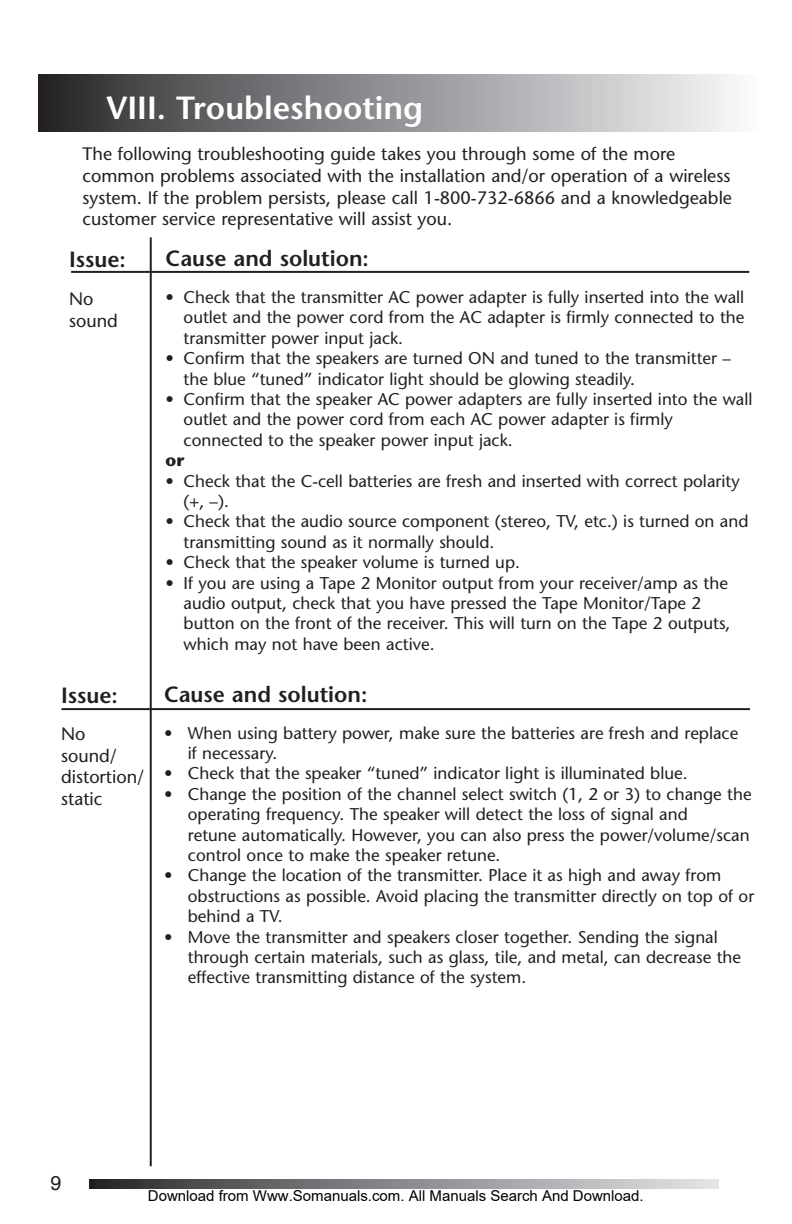
<style>
.page{position:relative;width:792px;height:1224px;background:#fff}
.page>*{position:absolute;margin:0;border:0;box-sizing:border-box;transform-origin:0 0}
.t1{font:600 32px "Stone Sans";color:#fff}
.t2{font:600 22px "Stone Sans";color:#231f20}
.t3{font:20px "Helvetica";color:#231f20}
.t4{font:18px/21.6px "Stone Sans";color:#231f20}
.t5{font:17px/20.4px "Stone Sans";color:#231f20}
.t6{font:700 17px "Stone Sans";color:#231f20}
.t7{font:15px "Arial";color:#000}
</style>
<div class="page">
<svg style="left:90px;top:1179px;width:628px;height:10px;background:#88888b"></svg>
<div style="left:39px;top:74px;width:720px;height:58px;background:linear-gradient(to right,#2b2b2d,#fafbfe)"></div>
<hr style="left:71px;top:271px;width:678px;height:2px;background:#231f20">
<hr style="left:62px;top:708px;width:688px;height:2px;background:#231f20">
<hr style="left:150px;top:237px;width:2px;height:929px;background:#231f20">
<h1 class="t1" style="left:106px;top:88px;width:318px">VIII. Troubleshooting</h1>
<p class="t4" style="left:83px;top:143px;width:651px">The following troubleshooting guide takes you through some of the more common problems associated with the installation and/or operation of a wireless system. If the problem persists, please call 1-800-732-6866 and a knowledgeable customer service representative will assist you.</p>
<p class="t2" style="left:69px;top:246px;width:58px">Issue:</p>
<p class="t4" style="left:69px;top:288px;width:50px">No sound</p>
<p class="t2" style="left:166px;top:245px;width:205px">Cause and solution:</p>
<p class="t5" style="left:184px;top:287px;width:562px;text-align:justify;text-indent:-18px">• Check that the transmitter AC power adapter is fully inserted into the wall outlet and the power cord from the AC adapter is firmly connected to the transmitter power input jack.</p>
<p class="t5" style="left:184px;top:348px;width:549px;text-indent:-18px">• Confirm that the speakers are turned ON and tuned to the transmitter – the blue “tuned” indicator light should be glowing steadily.</p>
<p class="t5" style="left:184px;top:389px;width:570px;text-indent:-18px">• Confirm that the speaker AC power adapters are fully inserted into the wall outlet and the power cord from each AC power adapter is firmly connected to the speaker power input jack.</p>
<p class="t6" style="left:166px;top:450px;width:20px">or</p>
<p class="t5" style="left:184px;top:471px;width:558px;text-indent:-18px">• Check that the C-cell batteries are fresh and inserted with correct polarity (+, –).</p>
<p class="t5" style="left:184px;top:511px;width:566px;text-indent:-18px">• Check that the audio source component (stereo, TV, etc.) is turned on and transmitting sound as it normally should.</p>
<p class="t5" style="left:166px;top:552px;width:356px">• Check that the speaker volume is turned up.</p>
<p class="t5" style="left:184px;top:573px;width:548px;text-indent:-18px">• If you are using a Tape 2 Monitor output from your receiver/amp as the audio output, check that you have pressed the Tape Monitor/Tape 2 button on the front of the receiver. This will turn on the Tape 2 outputs, which may not have been active.</p>
<p class="t2" style="left:61px;top:682px;width:58px">Issue:</p>
<p class="t4" style="left:61px;top:723px;width:85px">No sound/ distortion/ static</p>
<p class="t2" style="left:164px;top:681px;width:205px">Cause and solution:</p>
<p class="t5" style="left:188px;top:722px;width:552px;text-indent:-24px">• When using battery power, make sure the batteries are fresh and replace if necessary.</p>
<p class="t5" style="left:164px;top:763px;width:525px">• Check that the speaker “tuned” indicator light is illuminated blue.</p>
<p class="t5" style="left:188px;top:784px;width:565px;text-indent:-24px">• Change the position of the channel select switch (1, 2 or 3) to change the operating frequency. The speaker will detect the loss of signal and<br>retune automatically. However, you can also press the power/volume/scan control once to make the speaker retune.</p>
<p class="t5" style="left:188px;top:865px;width:568px;text-indent:-24px">• Change the location of the transmitter. Place it as high and away from obstructions as possible. Avoid placing the transmitter directly on top of or behind a TV.</p>
<p class="t5" style="left:188px;top:926px;width:555px;text-indent:-24px">• Move the transmitter and speakers closer together. Sending the signal through certain materials, such as glass, tile, and metal, can decrease the effective transmitting distance of the system.</p>
<p class="t3" style="left:50px;top:1166px;width:13px">9</p>
<p class="t7" style="left:148px;top:1187px;width:497px">Download from Www.Somanuals.com. All Manuals Search And Download.</p>
</div>
